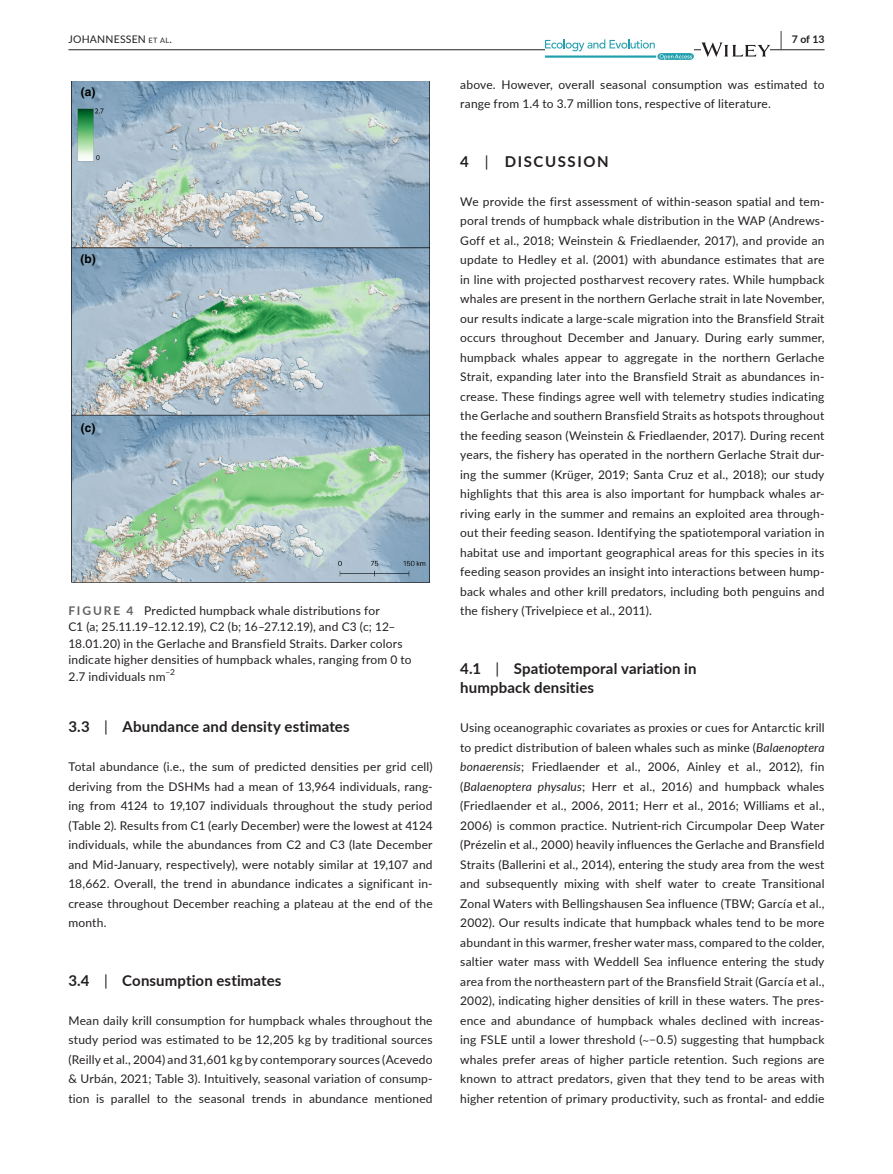
<style>
.page{position:relative;width:893px;height:1174px;background:#fff}
.page>*{position:absolute;margin:0;border:0;box-sizing:border-box;transform-origin:0 0}
.t1{font:700 15px/19.5px "Lato";letter-spacing:.01em;color:#231f20}
.t2{font:700 15px "Lato";letter-spacing:.11em;color:#231f20}
.t3{font:12px/19.5px "Lato";letter-spacing:.015em;color:#231f20;text-align:justify}
.t4{font:700 12px "Helvetica";color:#000}
.t5{font:10.5px "Lato";letter-spacing:.02em;color:#231f20}
.t6{font:700 10.5px "Lato";color:#231f20}
.s1{font-size:7.35px}
.s2{font-size:19.5px}
.s3{font-weight:700;color:#636366}
.s4{font-weight:400}
.s5{font-style:italic}
.s6{font-family:"STIX"}
</style>
<div class="page">
<hr style="left:68px;top:49px;width:756px;height:1px;background:#231f20">
<svg style="left:545px;top:39px;width:149px;height:21px"></svg>
<svg style="left:701px;top:42px;width:69px;height:15px"></svg>
<div style="left:68px;top:81px;width:365px;height:501px;background:linear-gradient(to bottom,#fff,#fff)"></div>
<img style="left:72px;top:81px;width:357px;height:501px">
<p class="t5" style="left:68px;top:31px;width:105px">JOHANNESSEN <span class="s1">et al</span>.</p>
<p class="t6" style="left:780px;top:31px;width:46px"><span class="s2">|</span> 7 of 13</p>
<p class="t4" style="left:81px;top:84px;width:16px">(a)</p>
<p class="t4" style="left:80px;top:252px;width:17px">(b)</p>
<p class="t4" style="left:81px;top:421px;width:16px">(c)</p>
<p class="t3" style="left:68px;top:601px;width:345px;line-height:16.5px;text-align:left"><span class="s3">FIGURE 4</span> Predicted humpback whale distributions for<br>C1 (a; 25.11.19–12.12.19), C2 (b; 16–27.12.19), and C3 (c; 12– 18.01.20) in the Gerlache and Bransfield Straits. Darker colors indicate higher densities of humpback whales, ranging from 0 to 2.7 individuals nm<sup>−2</sup></p>
<p class="t1" style="left:68px;top:716px;width:283px">3.3 <span class="s4">|</span> Abundance and density estimates</p>
<p class="t3" style="left:68px;top:756px;width:366px">Total abundance (i.e., the sum of predicted densities per grid cell) deriving from the DSHMs had a mean of 13,964 individuals, rang&shy;ing from 4124 to 19,107 individuals throughout the study period (Table 2). Results from C1 (early December) were the lowest at 4124 individuals, while the abundances from C2 and C3 (late December and Mid-January, respectively), were notably similar at 19,107 and 18,662. Overall, the trend in abundance indicates a significant in&shy;crease throughout December reaching a plateau at the end of the month.</p>
<p class="t1" style="left:68px;top:970px;width:215px">3.4 <span class="s4">|</span> Consumption estimates</p>
<p class="t3" style="left:68px;top:1010px;width:366px">Mean daily krill consumption for humpback whales throughout the study period was estimated to be 12,205 kg by traditional sources (Reilly et al., 2004) and 31,601 kg by contemporary sources (Acevedo &amp; Urbán, 2021; Table 3). Intuitively, seasonal variation of consump&shy;tion is parallel to the seasonal trends in abundance mentioned</p>
<p class="t3" style="left:460px;top:74px;width:366px">above. However, overall seasonal consumption was estimated to range from 1.4 to 3.7 million tons, respective of literature.</p>
<p class="t2" style="left:460px;top:150px;width:150px">4 <span class="s4">|</span> DISCUSSION</p>
<p class="t3" style="left:460px;top:191px;width:366px">We provide the first assessment of within-season spatial and tem&shy;poral trends of humpback whale distribution in the WAP (Andrews-Goff et al., 2018; Weinstein &amp; Friedlaender, 2017), and provide an update to Hedley et al. (2001) with abundance estimates that are in line with projected postharvest recovery rates. While humpback whales are present in the northern Gerlache strait in late November, our results indicate a large-scale migration into the Bransfield Strait occurs throughout December and January. During early summer, humpback whales appear to aggregate in the northern Gerlache Strait, expanding later into the Bransfield Strait as abundances in&shy;crease. These findings agree well with telemetry studies indicating the Gerlache and southern Bransfield Straits as hotspots throughout the feeding season (Weinstein &amp; Friedlaender, 2017). During recent years, the fishery has operated in the northern Gerlache Strait dur&shy;ing the summer (Krüger, 2019; Santa Cruz et al., 2018); our study highlights that this area is also important for humpback whales ar&shy;riving early in the summer and remains an exploited area through&shy;out their feeding season. Identifying the spatiotemporal variation in habitat use and important geographical areas for this species in its feeding season provides an insight into interactions between hump&shy;back whales and other krill predators, including both penguins and the fishery (Trivelpiece et al., 2011).</p>
<p class="t1" style="left:460px;top:658px;width:238px">4.1 <span class="s4">|</span> Spatiotemporal variation in humpback densities</p>
<p class="t3" style="left:460px;top:717px;width:366px">Using oceanographic covariates as proxies or cues for Antarctic krill to predict distribution of baleen whales such as minke (<span class="s5">Balaenoptera bonaerensis</span>; Friedlaender et al., 2006, Ainley et al., 2012), fin (<span class="s5">Balaenoptera physalus</span>; Herr et al., 2016) and humpback whales (Friedlaender et al., 2006, 2011; Herr et al., 2016; Williams et al., 2006) is common practice. Nutrient-rich Circumpolar Deep Water (Prézelin et al., 2000) heavily influences the Gerlache and Bransfield Straits (Ballerini et al., 2014), entering the study area from the west and subsequently mixing with shelf water to create Transitional Zonal Waters with Bellingshausen Sea influence (TBW; Garcı́a et al., 2002). Our results indicate that humpback whales tend to be more abundant in this warmer, fresher water mass, compared to the colder, saltier water mass with Weddell Sea influence entering the study area from the northeastern part of the Bransfield Strait (Garcı́a et al., 2002), indicating higher densities of krill in these waters. The pres&shy;ence and abundance of humpback whales declined with increas&shy;ing FSLE until a lower threshold (<span class="s6">~</span>−0.5) suggesting that humpback whales prefer areas of higher particle retention. Such regions are known to attract predators, given that they tend to be areas with higher retention of primary productivity, such as frontal- and eddie</p>
</div>
